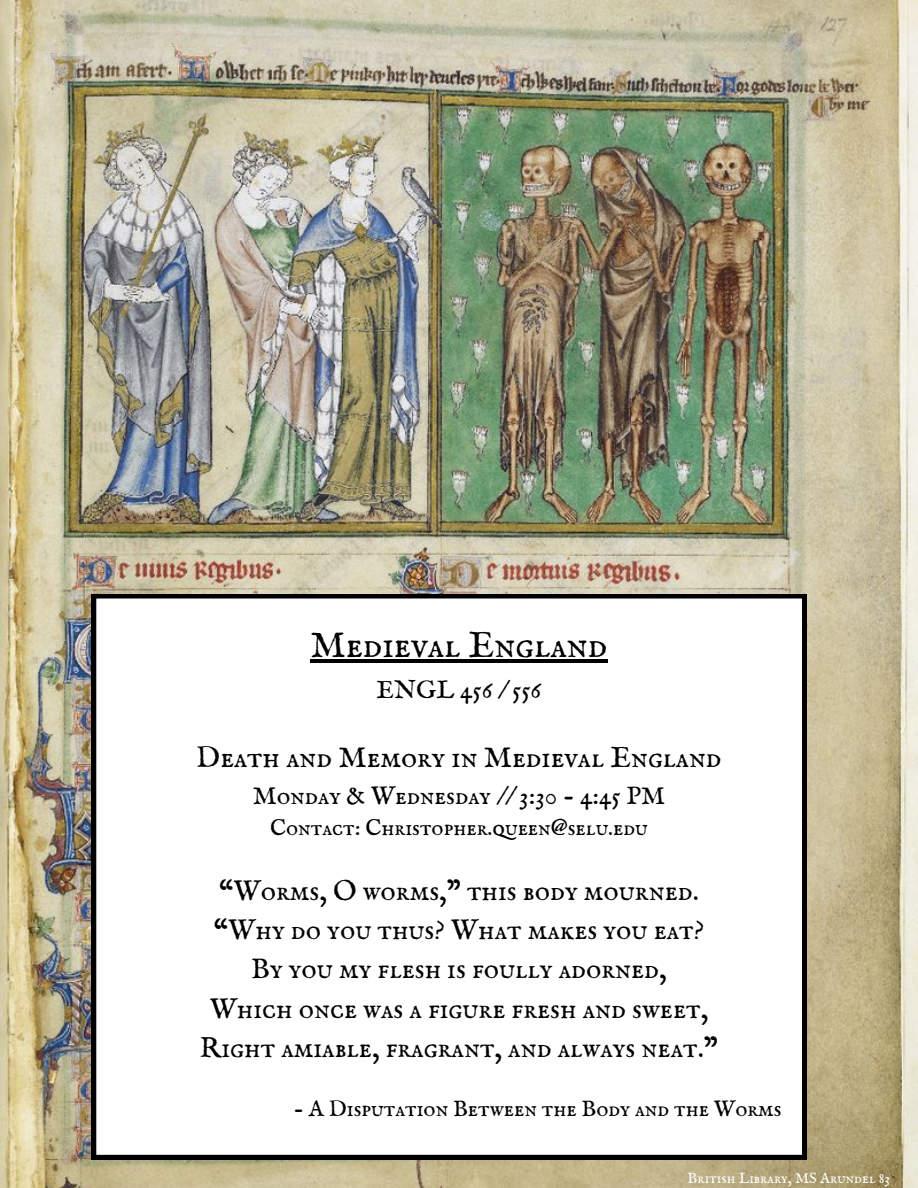
<style>
.page{position:relative;width:918px;height:1188px;background:#fff}
.page>*{position:absolute;margin:0;border:0;box-sizing:border-box;transform-origin:0 0}
.t1{font:37.5px "IM FELL English SC";color:#000}
.t2{font:30px "IM FELL English SC";color:#000}
.t3{font:28.5px/39.3px "IM FELL English SC";color:#000;text-align:center}
.t4{font:25.5px "IM FELL English SC";color:#000}
.t5{font:22.5px "IM FELL English SC";color:#000}
.t6{font:15px "IM FELL English SC";color:#fff}
</style>
<div class="page">
<img style="left:0;top:0;width:918px;height:1188px">
<svg style="left:92px;top:594px;width:714px;height:565px"></svg>
<hr style="left:310px;top:660px;width:298px;height:3px;background:#000">
<h1 class="t1" style="left:310px;top:623px;width:299px">Medieval England</h1>
<h1 class="t4" style="left:377px;top:675px;width:166px">ENGL 456 / 556</h1>
<h3 class="t2" style="left:196px;top:739px;width:527px">Death and Memory in Medieval England</h3>
<h3 class="t4" style="left:253px;top:781px;width:414px">Monday &amp; Wednesday // 3:30 - 4:45 PM</h3>
<h3 class="t5" style="left:270px;top:815px;width:379px">Contact: Christopher.queen@selu.edu</h3>
<h2 class="t3" style="left:200px;top:872px;width:520px">“Worms, O worms,” this body mourned. “Why do you thus? What makes you eat?<br>By you my flesh is foully adorned,<br>Which once was a figure fresh and sweet, Right amiable, fragrant, and always neat.”</h2>
<p class="t5" style="left:294px;top:1095px;width:489px">- A Disputation Between the Body and the Worms</p>
<p class="t6" style="left:688px;top:1169px;width:204px">British Library, MS Arundel 83</p>
</div>
